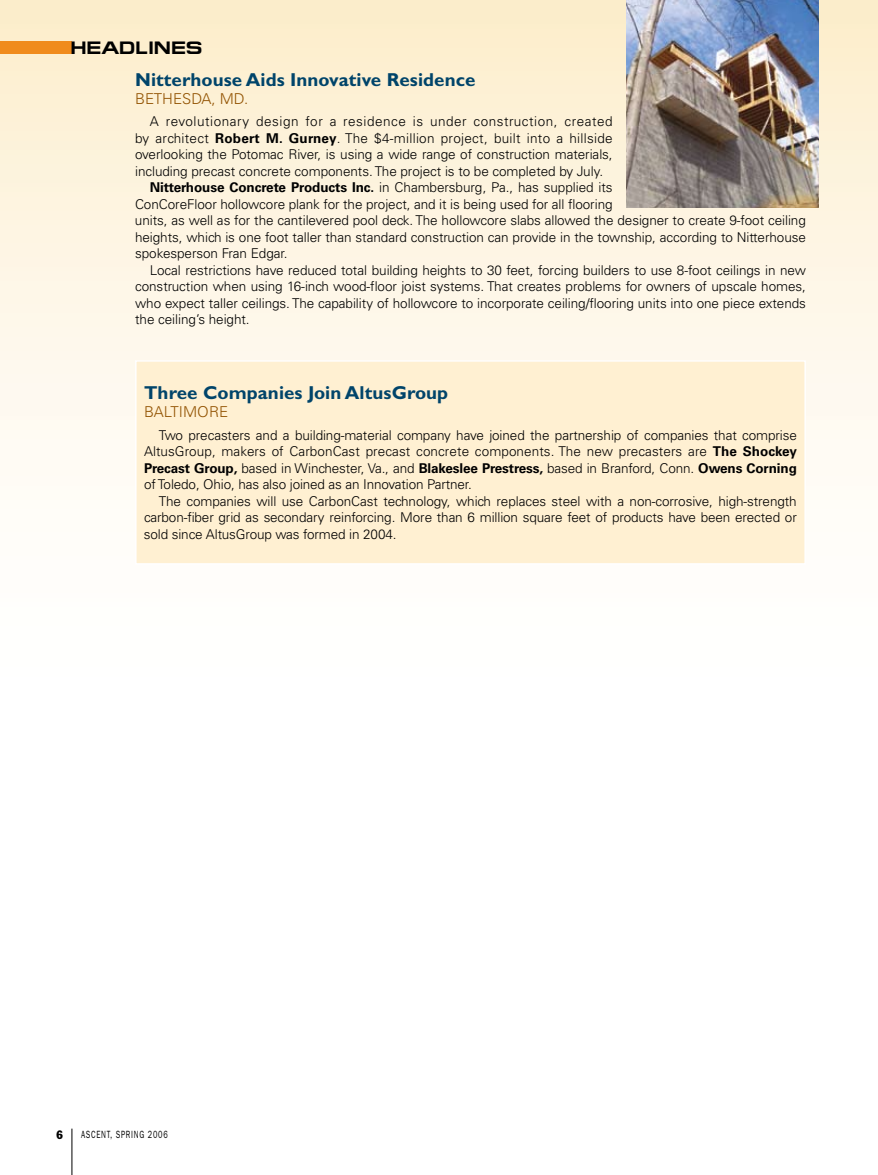
<style>
.page{position:relative;width:878px;height:1175px;background:#fff}
.page>*{position:absolute;margin:0;border:0;box-sizing:border-box;transform-origin:0 0}
.t1{font:700 18.75px "Gill Sans";letter-spacing:.005em;color:#00446a}
.t2{font:700 18px "Micro Extended";color:#000}
.t3{font:300 15px "Univers";color:#935403}
.t4{font:300 13.5px/16.5px "Univers";letter-spacing:-.005em;color:#000;text-align:justify}
.t5{font:300 13.5px "Univers";letter-spacing:.02em;color:#000}
.t6{font:300 13.5px "Univers";letter-spacing:.04em;color:#000}
.t7{font:10.5px "Franklin Gothic";letter-spacing:.1em;color:#000;scale:.7 1}
.s1{font-weight:700}
</style>
<div class="page">
<div style="left:0;top:0;width:878px;height:1174px;background:linear-gradient(to bottom,#fdf2d9,#fff)"></div>
<div style="left:136px;top:361px;width:669px;height:203px;background:#fff0d2"></div>
<div style="left:135px;top:360px;width:671px;height:204px;border:2px solid #fff"></div>
<hr style="left:72px;top:1128px;width:1px;height:46px;background:#000">
<img style="left:626px;top:0;width:192px;height:208px">
<div style="left:0;top:42px;width:72px;height:12px;background:#f08b1d"></div>
<svg style="left:57px;top:1130px;width:6px;height:9px"></svg>
<h2 class="t2" style="left:71px;top:38px;width:133px">HEADLINES</h2>
<h1 class="t1" style="left:135px;top:68px;width:342px">Nitterhouse Aids Innovative Residence</h1>
<p class="t3" style="left:135px;top:89px;width:115px">Bethesda, M d.</p>
<p class="t6" style="left:150px;top:113px;width:464px">A revolutionary design for a residence is under construction, created</p>
<p class="t5" style="left:135px;top:130px;width:479px">by architect <span class="s1">Robert M. Gurney</span>. The $4-million project, built into a hillside</p>
<p class="t4" style="left:135px;top:146px;width:479px">overlooking the Potomac River, is using a wide range of construction materials,</p>
<p class="t4" style="left:135px;top:162px;width:469px">including precast concrete components. The project is to be completed by July.</p>
<p class="t4" style="left:150px;top:179px;width:464px"><span class="s1">Nitterhouse Concrete Products Inc.</span> in Chambersburg, Pa., has supplied its</p>
<p class="t4" style="left:135px;top:195px;width:479px">ConCoreFloor hollowcore plank for the project, and it is being used for all flooring</p>
<p class="t4" style="left:135px;top:212px;width:672px">units, as well as for the cantilevered pool deck. The hollowcore slabs allowed the designer to create 9-foot ceiling</p>
<p class="t4" style="left:135px;top:228px;width:672px">heights, which is one foot taller than standard construction can provide in the township, according to Nitterhouse</p>
<p class="t4" style="left:135px;top:245px;width:154px">spokesperson Fran Edgar.</p>
<p class="t4" style="left:150px;top:261px;width:657px">Local restrictions have reduced total building heights to 30 feet, forcing builders to use 8-foot ceilings in new</p>
<p class="t4" style="left:135px;top:278px;width:672px">construction when using 16-inch wood-floor joist systems. That creates problems for owners of upscale homes,</p>
<p class="t4" style="left:135px;top:294px;width:672px">who expect taller ceilings. The capability of hollowcore to incorporate ceiling/flooring units into one piece extends</p>
<p class="t4" style="left:135px;top:311px;width:116px">the ceiling’s height.</p>
<h1 class="t1" style="left:144px;top:381px;width:305px">Three Companies Join AltusGroup</h1>
<p class="t3" style="left:144px;top:403px;width:86px">Baltimore</p>
<p class="t4" style="left:144px;top:426px;width:654px;text-indent:15px">Two precasters and a building-material company have joined the partnership of companies that comprise AltusGroup, makers of CarbonCast precast concrete components. The new precasters are <span class="s1">The Shockey Precast Group,</span> based in Winchester, Va., and <span class="s1">Blakeslee Prestress,</span> based in Branford, Conn. <span class="s1">Owens Corning </span>of Toledo, Ohio, has also joined as an I nnovation Partner.</p>
<p class="t4" style="left:144px;top:492px;width:654px;text-indent:15px">The companies will use CarbonCast technology, which replaces steel with a non-corrosive, high-strength carbon-fiber grid as secondary reinforcing. More than 6 million square feet of products have been erected or sold since AltusGroup was formed in 2004.</p>
<p class="t7" style="left:81px;top:1128px;width:125px">ASCENT, SPRING 2006</p>
</div>
